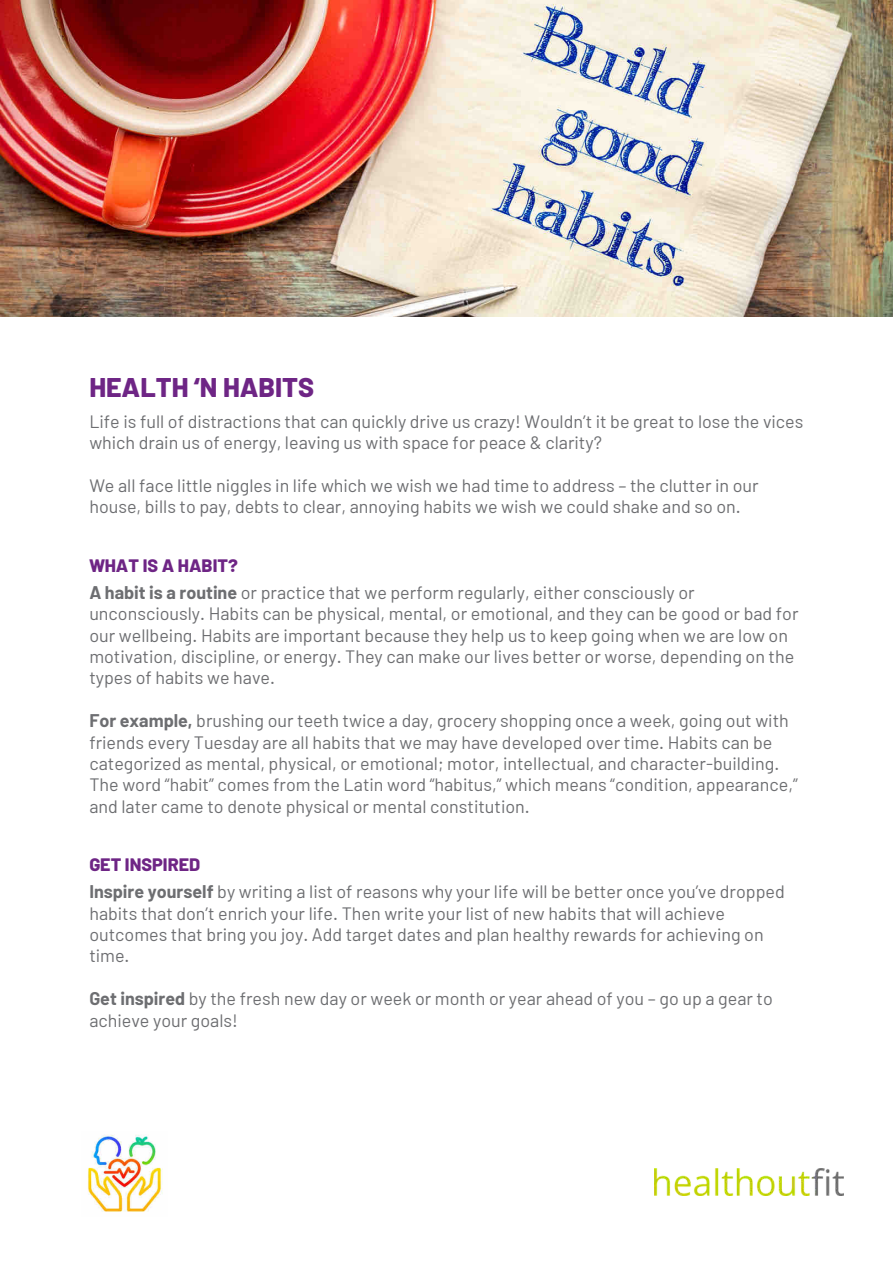
<style>
.page{position:relative;width:893px;height:1264px;background:#fff}
.page>*{position:absolute;margin:0;border:0;box-sizing:border-box;transform-origin:0 0}
.t1{font:800 27px "Barlow";color:#6e2585}
.t2{font:800 18px "Barlow";color:#6e2585}
.t3{font:17.85px/21.3px "Barlow";color:#6d6e71}
.s1{font-weight:700}
</style>
<div class="page">
<img style="left:0;top:0;width:892px;height:316px">
<img style="left:654px;top:1168px;width:189px;height:27px">
<img style="left:88px;top:1134px;width:75px;height:78px">
<h1 class="t1" style="left:89px;top:370px;width:226px">HEALTH ‘N HABITS</h1>
<p class="t3" style="left:89px;top:410px;width:715px">Life is full of distractions that can quickly drive us crazy! Wouldn’t it be great to lose the vices which drain us of energy, leaving us with space for peace &amp; clarity?</p>
<p class="t3" style="left:89px;top:474px;width:670px">We all face little niggles in life which we wish we had time to address – the clutter in our house, bills to pay, debts to clear, annoying habits we wish we could shake and so on.</p>
<p class="t2" style="left:89px;top:553px;width:150px">WHAT IS A HABIT?</p>
<p class="t3" style="left:89px;top:581px;width:710px"><span class="s1">A habit is a routine</span> or practice that we perform regularly, either consciously or unconsciously. Habits can be physical, mental, or emotional, and they can be good or bad for our wellbeing. Habits are important because they help us to keep going when we are low on motivation, discipline, or energy. They can make our lives better or worse, depending on the types of habits we have.</p>
<p class="t3" style="left:89px;top:709px;width:710px"><span class="s1">For example,</span> brushing our teeth twice a day, grocery shopping once a week, going out with friends every Tuesday are all habits that we may have developed over time. Habits can be categorized as mental, physical, or emotional; motor, intellectual, and character-building.<br>The word “habit” comes from the Latin word “habitus,” which means “condition, appearance,” and later came to denote physical or mental constitution.</p>
<p class="t2" style="left:89px;top:852px;width:112px">GET INSPIRED</p>
<p class="t3" style="left:89px;top:880px;width:697px"><span class="s1">Inspire yourself</span> by writing a list of reasons why your life will be better once you’ve dropped habits that don’t enrich your life. Then write your list of new habits that will achieve outcomes that bring you joy. Add target dates and plan healthy rewards for achieving on time.</p>
<p class="t3" style="left:89px;top:987px;width:685px"><span class="s1">Get inspired</span> by the fresh new day or week or month or year ahead of you – go up a gear to achieve your goals!</p>
</div>
